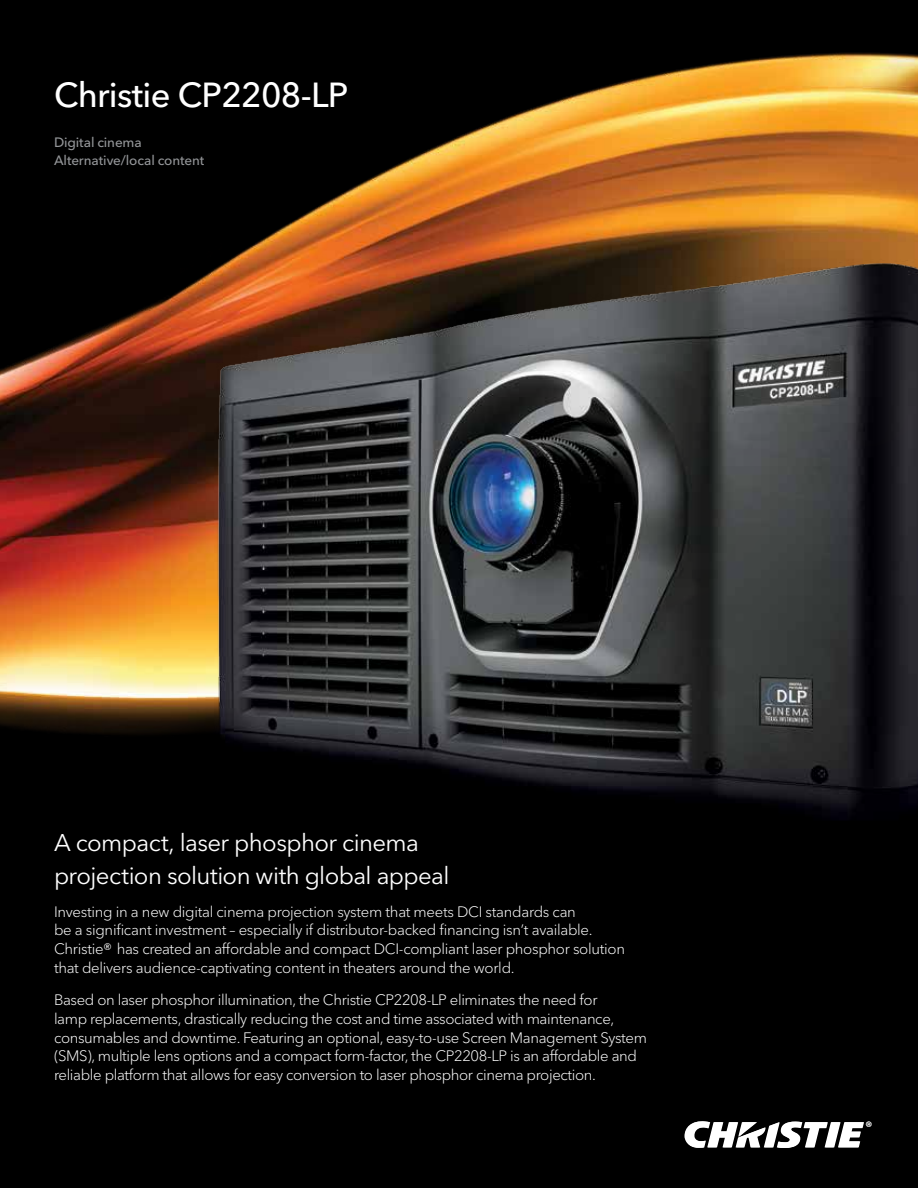
<style>
.page{position:relative;width:918px;height:1188px;background:#000}
.page>*{position:absolute;margin:0;border:0;box-sizing:border-box;transform-origin:0 0}
.t1{font:500 34.5px "Avenir Next Cyr";letter-spacing:-.02em;color:#fff}
.t2{font:24px/33px "Avenir Next Cyr";letter-spacing:-.025em;color:#fff}
.t3{font:300 15px/18.8px "Avenir Next Cyr";letter-spacing:-.025em;color:#fff}
.t4{font:500 13.5px/18px "Avenir Next Cyr";letter-spacing:-.01em;color:#939598}
.s1{font-weight:400}
</style>
<div class="page">
<img style="left:0;top:52px;width:918px;height:677px">
<img style="left:36px;top:183px;width:882px;height:637px">
<svg style="left:684px;top:1121px;width:188px;height:27px"></svg>
<h1 class="t1" style="left:54px;top:74px;width:296px">Christie CP2208-LP</h1>
<p class="t4" style="left:54px;top:133px;width:152px">Digital cinema<br>Alternative/local content</p>
<h2 class="t2" style="left:54px;top:826px;width:397px">A compact, laser phosphor cinema projection solution with global appeal</h2>
<p class="t3" style="left:54px;top:902px;width:573px">Investing in a new digital cinema projection system that meets DCI standards can<br>be a significant investment – especially if distributor-backed financing isn’t available.<br>Christie<span class="s1">®</span> has created an affordable and compact DCI-compliant laser phosphor solution that delivers audience-captivating content in theaters around the world.</p>
<p class="t3" style="left:54px;top:990px;width:595px">Based on laser phosphor illumination, the Christie CP2208-LP eliminates the need for<br>lamp replacements, drastically reducing the cost and time associated with maintenance, consumables and downtime. Featuring an optional, easy-to-use Screen Management System (SMS), multiple lens options and a compact form-factor, the CP2208-LP is an affordable and reliable platform that allows for easy conversion to laser phosphor cinema projection.</p>
</div>
